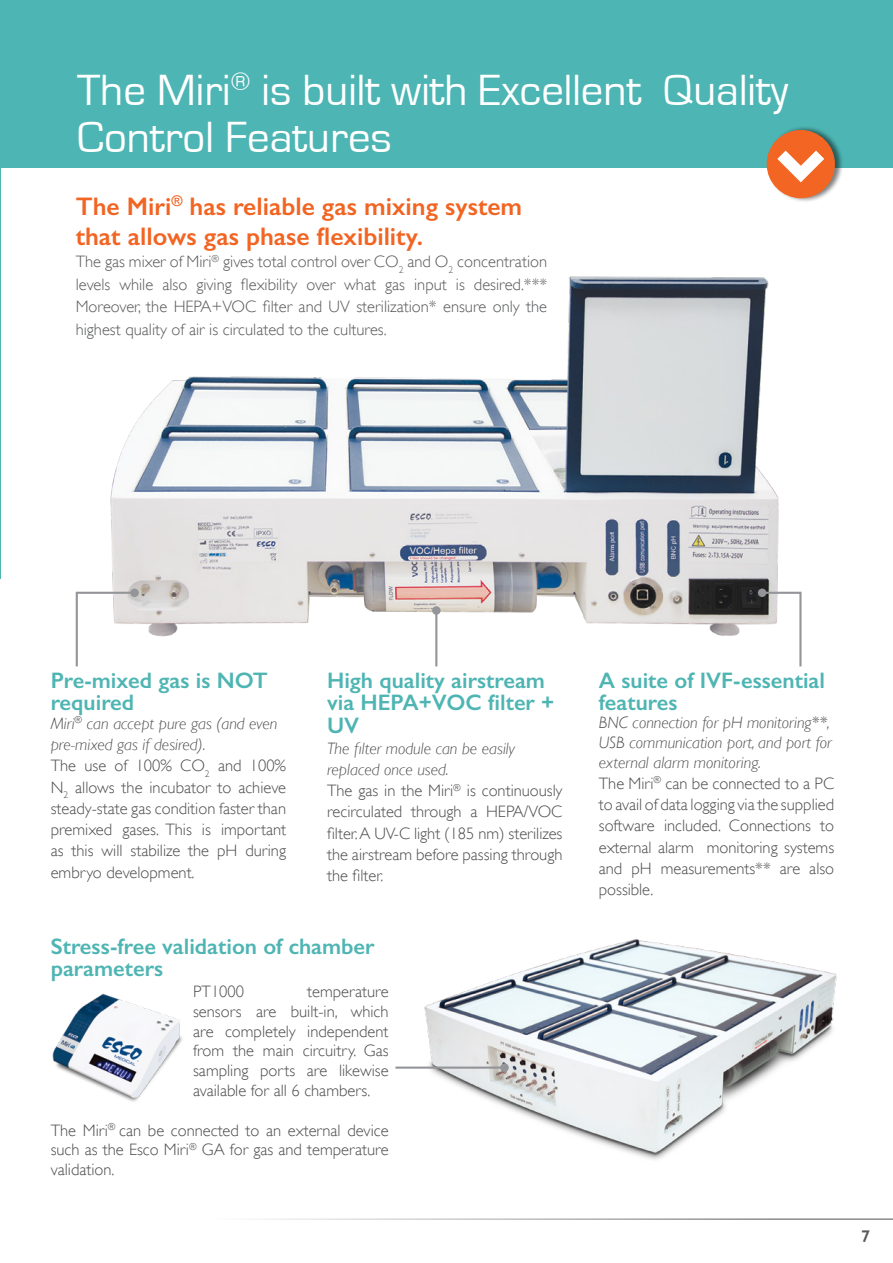
<style>
.page{position:relative;width:893px;height:1263px;background:#fff}
.page>*{position:absolute;margin:0;border:0;box-sizing:border-box;transform-origin:0 0}
.t1{font:45px/46.7px "Eurostile";color:#fff}
.t2{font:600 25.5px/30px "Gill Sans";color:#f26422}
.t3{font:600 22.5px/22.5px "Gill Sans";color:#4eb5b3}
.t4{font:600 16.95px "Gill Sans";color:#58595b}
.t5{font:300 16.5px/21.3px "Gill Sans";color:#4d4d4f}
.t6{font:300 16.5px/22.5px "Gill Sans";color:#58595b;text-align:justify}
.s1{font-style:italic}
</style>
<div class="page">
<hr style="left:94px;top:1218px;width:799px;height:2px;background:#58595b">
<div style="left:1px;top:0;width:892px;height:168px;background:#4db5b3"></div>
<div style="left:767px;top:126px;width:76px;height:77px;background:#000;opacity:.5"></div>
<div style="left:767px;top:130px;width:68px;height:68px;background:#f26522;border-radius:50%"></div>
<svg style="left:777px;top:151px;width:47px;height:31px"></svg>
<hr style="left:0;top:0;width:1px;height:578px;background:#4eb5b3">
<img style="left:424px;top:938px;width:413px;height:222px">
<img style="left:52px;top:993px;width:130px;height:109px">
<img style="left:110px;top:276px;width:669px;height:371px">
<hr style="left:435px;top:610px;width:2px;height:56px;background:#939598">
<div style="left:432px;top:606px;width:9px;height:9px;background:#939598;border-radius:50%"></div>
<svg style="left:760px;top:591px;width:42px;height:76px"></svg>
<div style="left:758px;top:588px;width:8px;height:9px;background:#939598;border-radius:50%"></div>
<svg style="left:75px;top:591px;width:62px;height:76px"></svg>
<div style="left:130px;top:588px;width:9px;height:9px;background:#939598;border-radius:50%"></div>
<hr style="left:395px;top:1066px;width:110px;height:3px;background:#939598">
<div style="left:500px;top:1063px;width:9px;height:9px;background:#939598;border-radius:50%"></div>
<h1 class="t1" style="left:77px;top:68px;width:713px">The Miri<sup>®</sup> is built with Excellent Quality<br>Control Features</h1>
<h2 class="t2" style="left:76px;top:191px;width:448px">The Miri<sup>®</sup> has reliable gas mixing system that allows gas phase flexibility.</h2>
<p class="t6" style="left:76px;top:250px;width:473px">The gas mixer of Miri<sup>®</sup> gives total control over CO<sub>2</sub> and O<sub>2</sub> concentration levels while also giving flexibility over what gas input is desired.*** Moreover, the HEPA+VOC filter and UV sterilization* ensure only the highest quality of air is circulated to the cultures.</p>
<h3 class="t3" style="left:51px;top:669px;width:219px">Pre-mixed gas is NOT required</h3>
<p class="t5" style="left:51px;top:713px;width:237px"><span class="s1">Miri</span><sup>®</sup> <span class="s1">can accept pure gas (and even pre-mixed gas if desired).<br></span>The use of 100% CO<sub>2</sub> and 100%<br>N<sub>2</sub> allows the incubator to achieve steady-state gas condition faster than premixed gases. This is important as this will stabilize the pH during embryo development.</p>
<h3 class="t3" style="left:327px;top:669px;width:229px">High quality airstream via HEPA+VOC filter +<br>UV</h3>
<p class="t5" style="left:327px;top:737px;width:237px"><span class="s1">The filter module can be easily replaced once used.<br></span>The gas in the Miri<sup>®</sup> is continuously recirculated through a HEPA/VOC filter. A UV-C light (185 nm) sterilizes the airstream before passing through the filter.</p>
<h3 class="t3" style="left:51px;top:935px;width:325px">Stress-free validation of chamber parameters</h3>
<p class="t5" style="left:193px;top:981px;width:52px">PT1000</p>
<p class="t5" style="left:193px;top:982px;width:197px;line-height:19.8px;text-align:justify;text-indent:114px">temperature sensors are built-in, which are completely independent from the main circuitry. Gas sampling ports are likewise available for all 6 chambers.</p>
<p class="t5" style="left:51px;top:1120px;width:339px;line-height:19.8px;text-align:justify">The Miri<sup>®</sup> can be connected to an external device such as the Esco Miri<sup>®</sup> GA for gas and temperature validation.</p>
<h3 class="t3" style="left:599px;top:669px;width:228px">A suite of IVF-essential features</h3>
<p class="t5" style="left:599px;top:712px;width:237px;line-height:20.9px"><span class="s1">BNC connection for pH monitoring**,<br>USB communication port, and port for external alarm monitoring.<br></span>The Miri<sup>®</sup> can be connected to a PC to avail of data logging via the supplied software included. Connections to external alarm monitoring systems and pH measurements** are also possible.</p>
<p class="t4" style="left:861px;top:1225px;width:10px">7</p>
</div>
